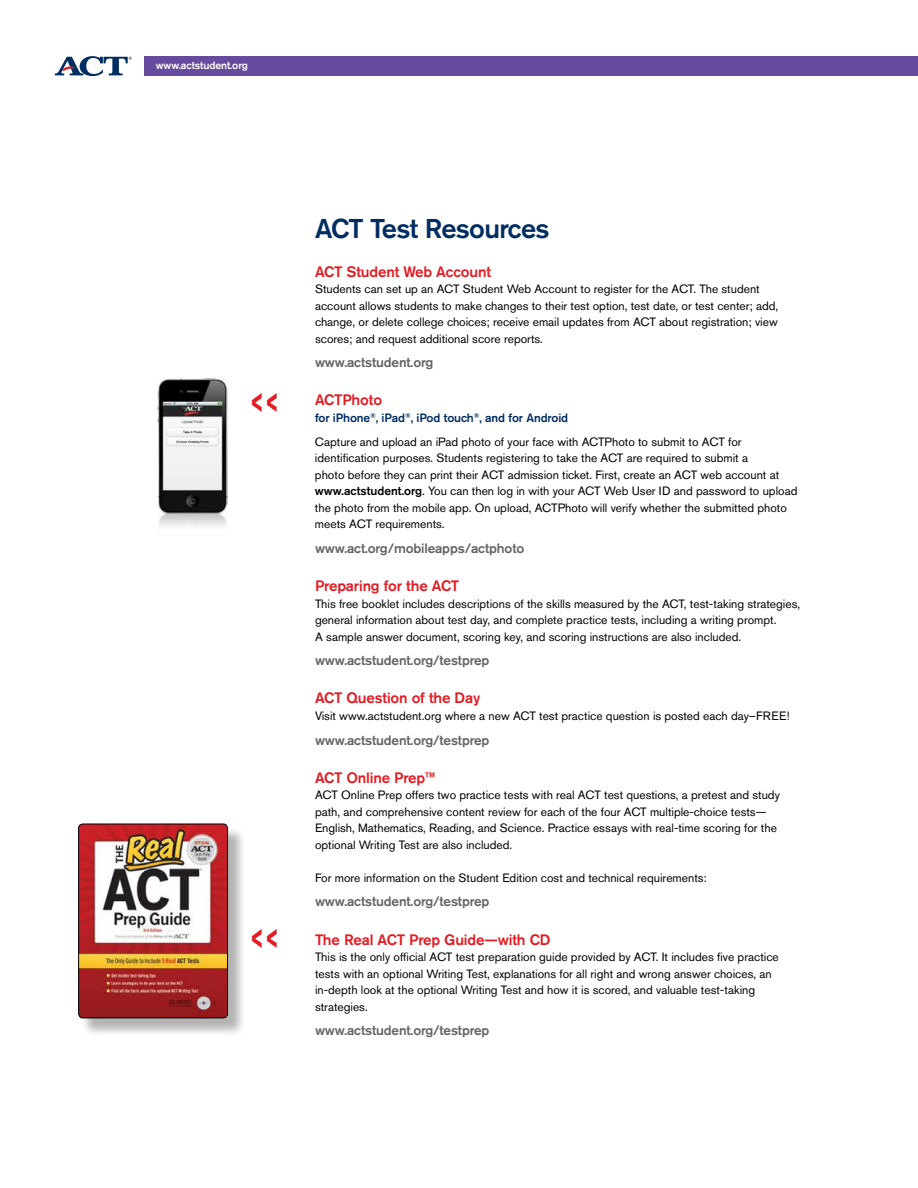
<style>
.page{position:relative;width:918px;height:1188px;background:#fff}
.page>*{position:absolute;margin:0;border:0;box-sizing:border-box;transform-origin:0 0}
.t1{font:500 27px "Akzidenz Grotesk Std";letter-spacing:-.025em;color:#002d62}
.t2{font:500 15px "Akzidenz Grotesk Std";letter-spacing:-.01em;color:#e31b23}
.t3{font:500 13.5px "Akzidenz Grotesk Std";letter-spacing:-.01em;color:#636466}
.t4{font:12px/16.5px "Akzidenz Grotesk Std";color:#000}
.t5{font:500 10.5px "Akzidenz Grotesk Std";letter-spacing:-.01em;color:#fff}
.s1{font-weight:500;color:#002d62}
.s2{font-weight:500}
</style>
<div class="page">
<div style="left:80px;top:826px;width:167px;height:211px;background:#000;opacity:.3"></div>
<img style="left:79px;top:824px;width:149px;height:194px">
<div style="left:78px;top:824px;width:150px;height:194px;border:1px solid #000;border-radius:4px"></div>
<svg style="left:55px;top:56px;width:77px;height:20px"></svg>
<div style="left:144px;top:56px;width:774px;height:20px;background:#664a9e"></div>
<img style="left:158px;top:379px;width:70px;height:148px">
<p class="t5" style="left:156px;top:59px;width:94px">www.actstudent.org</p>
<h1 class="t1" style="left:315px;top:212px;width:236px">ACT Test Resources</h1>
<p class="t2" style="left:315px;top:262px;width:178px">ACT Student Web Account</p>
<p class="t4" style="left:315px;top:281px;width:465px">Students can set up an ACT Student Web Account to register for the ACT. The student account allows students to make changes to their test option, test date, or test center; add, change, or delete college choices; receive email updates from ACT about registration; view scores; and request additional score reports.</p>
<p class="t3" style="left:315px;top:354px;width:120px">www.actstudent.org</p>
<p class="t2" style="left:315px;top:391px;width:69px">ACTPhoto</p>
<p class="t4" style="left:315px;top:406px;width:428px;line-height:23.9px"><span class="s1">for iPhone</span><sup>®</sup><span class="s1">, iPad</span><sup>®</sup><span class="s1">, iPod touch</span><sup>®</sup><span class="s1">, and for Android<br></span>Capture and upload an iPad photo of your face with ACTPhoto to submit to ACT for</p>
<p class="t4" style="left:315px;top:450px;width:484px">identification purposes. Students registering to take the ACT are required to submit a<br>photo before they can print their ACT admission ticket. First, create an ACT web account at <span class="s2">www.actstudent.org</span>. You can then log in with your ACT Web User ID and password to upload the photo from the mobile app. On upload, ACTPhoto will verify whether the submitted photo meets ACT requirements.</p>
<p class="t3" style="left:315px;top:540px;width:211px">www.act.org/mobileapps/actphoto</p>
<p class="t2" style="left:315px;top:577px;width:146px">Preparing for the ACT</p>
<p class="t4" style="left:315px;top:595px;width:487px">This free booklet includes descriptions of the skills measured by the ACT, test-taking strategies, general information about test day, and complete practice tests, including a writing prompt.<br>A sample answer document, scoring key, and scoring instructions are also included.</p>
<p class="t3" style="left:315px;top:652px;width:176px">www.actstudent.org/testprep</p>
<p class="t2" style="left:315px;top:689px;width:167px">ACT Question of the Day</p>
<p class="t4" style="left:315px;top:707px;width:476px">Visit www.actstudent.org where a new ACT test practice question is posted each day–FREE!</p>
<p class="t3" style="left:315px;top:732px;width:176px">www.actstudent.org/testprep</p>
<p class="t2" style="left:315px;top:768px;width:122px">ACT Online Prep™</p>
<p class="t4" style="left:315px;top:787px;width:466px">ACT Online Prep offers two practice tests with real ACT test questions, a pretest and study path, and comprehensive content review for each of the four ACT multiple-choice tests— English, Mathematics, Reading, and Science. Practice essays with real-time scoring for the optional Writing Test are also included.</p>
<p class="t4" style="left:315px;top:869px;width:393px">For more information on the Student Edition cost and technical requirements:</p>
<p class="t3" style="left:315px;top:893px;width:176px">www.actstudent.org/testprep</p>
<p class="t2" style="left:315px;top:930px;width:237px">The Real ACT Prep Guide—with CD</p>
<p class="t4" style="left:315px;top:949px;width:465px">This is the only official ACT test preparation guide provided by ACT. It includes five practice tests with an optional Writing Test, explanations for all right and wrong answer choices, an in-depth look at the optional Writing Test and how it is scored, and valuable test-taking strategies.</p>
<p class="t3" style="left:315px;top:1022px;width:176px">www.actstudent.org/testprep</p>
</div>
